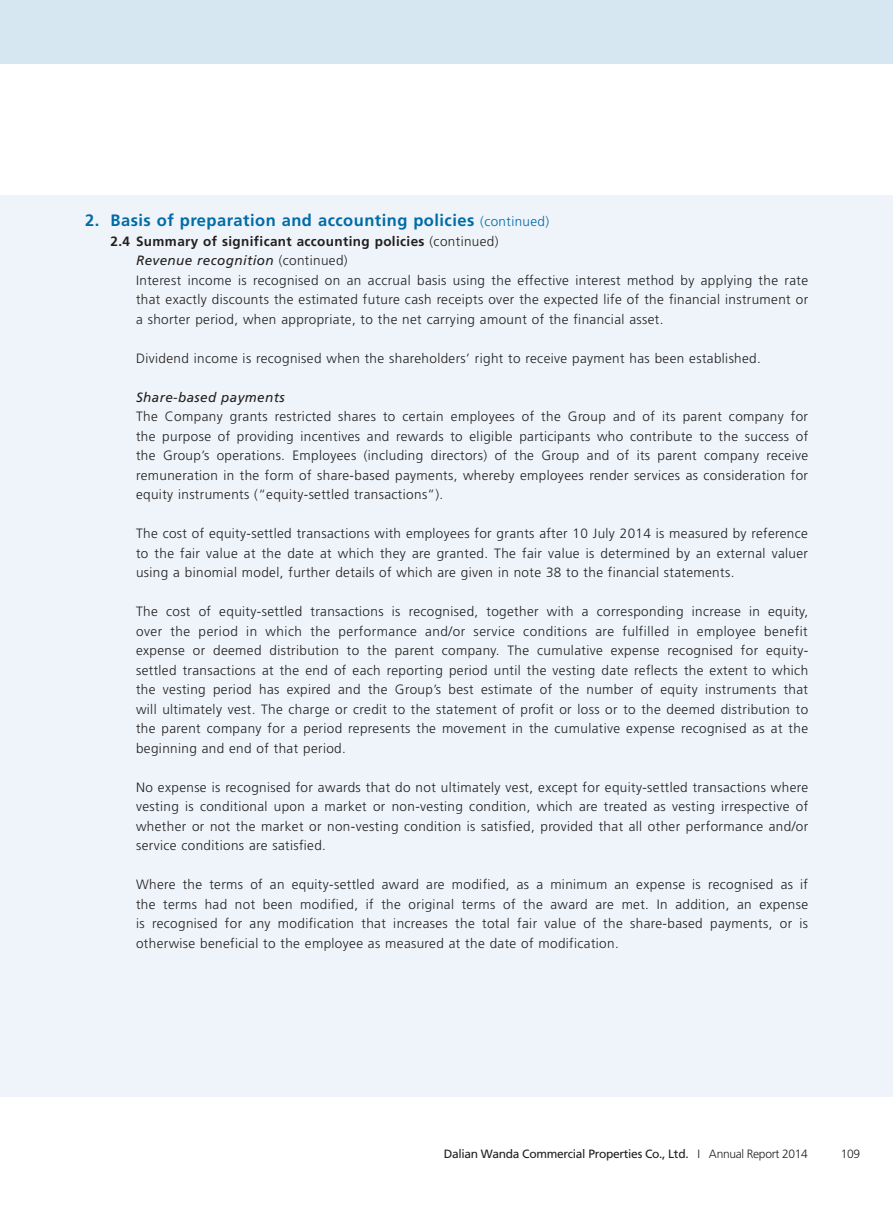
<style>
.page{position:relative;width:893px;height:1212px;background:#fff}
.page>*{position:absolute;margin:0;border:0;box-sizing:border-box;transform-origin:0 0}
.t1{font:700 16.5px "Frutiger LT Std";letter-spacing:.03em;color:#006ba7}
.t2{font:300 13.5px/19.5px "Frutiger LT Std";letter-spacing:.03em;color:#231f20;text-align:justify}
.t3{font:italic 13.5px "Frutiger LT Std";letter-spacing:.03em;color:#231f20}
.t4{font:12px "Frutiger LT Std";letter-spacing:-.025em;color:#231f20}
.t5{font:300 12px "Frutiger LT Std";color:#231f20}
.s1{font-weight:300;font-size:13.5px}
.s2{font-weight:700}
.s3{font-weight:400;font-style:italic}
.s4{font-weight:300}
</style>
<div class="page">
<div style="left:0;top:196px;width:893px;height:901px;background:#eef4f9"></div>
<div style="left:0;top:0;width:893px;height:64px;background:#d6e7f2"></div>
<p class="t1" style="left:85px;top:211px;width:466px">2. Basis of preparation and accounting policies <span class="s1">(continued)</span></p>
<p class="t2" style="left:136px;top:232px;width:674px;text-align:left;text-indent:-26px"><span class="s2">2.4 Summary of significant accounting policies</span> (continued)<br><span class="s3">Revenue recognition</span> (continued)<br>Interest income is recognised on an accrual basis using the effective interest method by applying the rate that exactly discounts the estimated future cash receipts over the expected life of the financial instrument or a shorter period, when appropriate, to the net carrying amount of the financial asset.</p>
<p class="t2" style="left:136px;top:349px;width:626px">Dividend income is recognised when the shareholders’ right to receive payment has been established.</p>
<p class="t3" style="left:136px;top:389px;width:150px">Share-based payments</p>
<p class="t2" style="left:136px;top:407px;width:674px">The Company grants restricted shares to certain employees of the Group and of its parent company for the purpose of providing incentives and rewards to eligible participants who contribute to the success of the Group’s operations. Employees (including directors) of the Group and of its parent company receive remuneration in the form of share-based payments, whereby employees render services as consideration for equity instruments (“equity-settled transactions”).</p>
<p class="t2" style="left:136px;top:524px;width:674px">The cost of equity-settled transactions with employees for grants after 10 July 2014 is measured by reference to the fair value at the date at which they are granted. The fair value is determined by an external valuer using a binomial model, further details of which are given in note 38 to the financial statements.</p>
<p class="t2" style="left:136px;top:602px;width:674px">The cost of equity-settled transactions is recognised, together with a corresponding increase in equity, over the period in which the performance and/or service conditions are fulfilled in employee benefit expense or deemed distribution to the parent company. The cumulative expense recognised for equity&shy;settled transactions at the end of each reporting period until the vesting date reflects the extent to which the vesting period has expired and the Group’s best estimate of the number of equity instruments that will ultimately vest. The charge or credit to the statement of profit or loss or to the deemed distribution to the parent company for a period represents the movement in the cumulative expense recognised as at the beginning and end of that period.</p>
<p class="t2" style="left:136px;top:777px;width:674px">No expense is recognised for awards that do not ultimately vest, except for equity-settled transactions where vesting is conditional upon a market or non-vesting condition, which are treated as vesting irrespective of whether or not the market or non-vesting condition is satisfied, provided that all other performance and/or service conditions are satisfied.</p>
<p class="t2" style="left:136px;top:875px;width:674px">Where the terms of an equity-settled award are modified, as a minimum an expense is recognised as if the terms had not been modified, if the original terms of the award are met. In addition, an expense is recognised for any modification that increases the total fair value of the share-based payments, or is otherwise beneficial to the employee as measured at the date of modification.</p>
<p class="t4" style="left:444px;top:1147px;width:366px">Dalian Wanda Commercial Properties Co., Ltd. <span class="s4">I Annual Report 2014</span></p>
<p class="t5" style="left:841px;top:1147px;width:21px">109</p>
</div>
